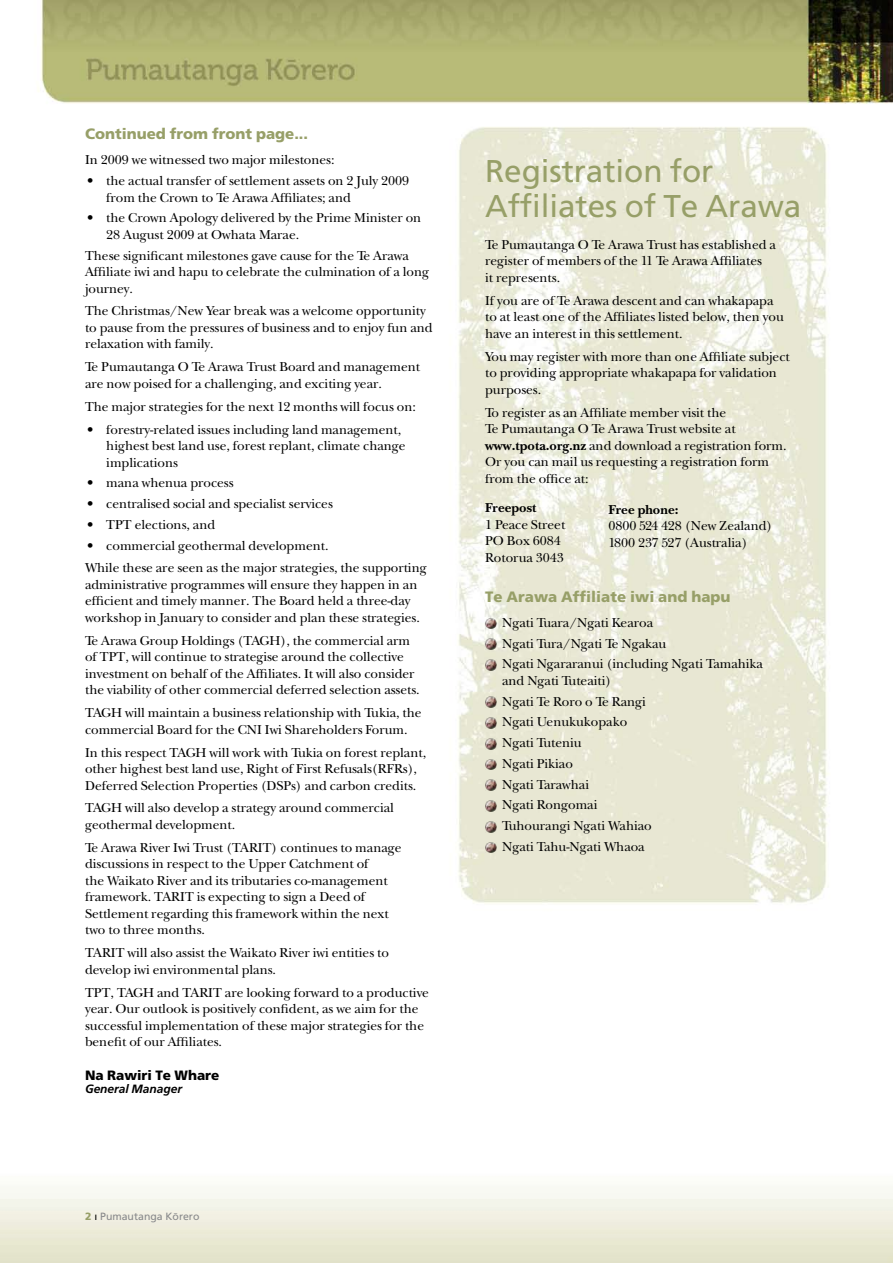
<style>
.page{position:relative;width:893px;height:1263px;background:#fff}
.page>*{position:absolute;margin:0;border:0;box-sizing:border-box;transform-origin:0 0}
.t1{font:31.5px/34.5px "Maori Frutiger";letter-spacing:-.005em;color:#979f68}
.t2{font:900 15px "Maori Frutiger";color:#979f68}
.t3{font:13.5px/16.5px "Maori New Baskerville";letter-spacing:-.005em;color:#000}
.t4{font:700 13.5px "Maori New Baskerville";letter-spacing:-.005em;color:#000}
.t5{font:900 13.5px "Maori Frutiger";letter-spacing:-.005em;color:#000}
.t6{font:italic 700 12px "Maori Frutiger";letter-spacing:-.005em;color:#000}
.t7{font:10.5px "Maori Frutiger";color:#87888a}
.s1{font-weight:900;color:#979f68}
.s2{color:#000}
.s3{font-weight:700}
</style>
<div class="page">
<img style="left:0;top:0;width:893px;height:1263px">
<svg style="left:485px;top:618px;width:11px;height:11px"></svg>
<svg style="left:485px;top:639px;width:11px;height:10px"></svg>
<svg style="left:485px;top:659px;width:11px;height:11px"></svg>
<svg style="left:485px;top:697px;width:11px;height:10px"></svg>
<svg style="left:485px;top:717px;width:11px;height:11px"></svg>
<svg style="left:485px;top:738px;width:11px;height:11px"></svg>
<svg style="left:485px;top:759px;width:11px;height:11px"></svg>
<svg style="left:485px;top:780px;width:11px;height:10px"></svg>
<svg style="left:485px;top:800px;width:11px;height:11px"></svg>
<svg style="left:485px;top:821px;width:11px;height:11px"></svg>
<svg style="left:485px;top:842px;width:11px;height:11px"></svg>
<p class="t2" style="left:85px;top:125px;width:225px">Continued from front page...</p>
<p class="t3" style="left:85px;top:152px;width:251px">In 2009 we witnessed two major milestones:</p>
<p class="t3" style="left:106px;top:172px;width:304px;text-indent:-19px">• the actual transfer of settlement assets on 2 July 2009 from the Crown to Te Arawa Affiliates; and</p>
<p class="t3" style="left:106px;top:210px;width:317px;text-indent:-19px">• the Crown Apology delivered by the Prime Minister on<br>28 August 2009 at Owhata Marae.</p>
<p class="t3" style="left:85px;top:247px;width:346px">These significant milestones gave cause for the Te Arawa<br>Affiliate iwi and hapu to celebrate the culmination of a long journey.</p>
<p class="t3" style="left:85px;top:303px;width:349px">The Christmas/New Year break was a welcome opportunity to pause from the pressures of business and to enjoy fun and relaxation with family.</p>
<p class="t3" style="left:85px;top:359px;width:337px">Te Pumautanga O Te Arawa Trust Board and management are now poised for a challenging, and exciting year.</p>
<p class="t3" style="left:85px;top:398px;width:332px">The major strategies for the next 12 months will focus on:</p>
<p class="t3" style="left:106px;top:421px;width:301px;text-indent:-19px">• forestry-related issues including land management, highest best land use, forest replant, climate change implications</p>
<p class="t3" style="left:87px;top:475px;width:148px">• mana whenua process</p>
<p class="t3" style="left:87px;top:495px;width:247px">• centralised social and specialist services</p>
<p class="t3" style="left:87px;top:516px;width:130px">• TPT elections, and</p>
<p class="t3" style="left:85px;top:534px;width:343px;line-height:23px">• commercial geothermal development.<br>While these are seen as the major strategies, the supporting</p>
<p class="t3" style="left:85px;top:576px;width:336px">administrative programmes will ensure they happen in an efficient and timely manner. The Board held a three-day workshop in January to consider and plan these strategies.</p>
<p class="t3" style="left:85px;top:632px;width:336px">Te Arawa Group Holdings (TAGH), the commercial arm of TPT, will continue to strategise around the collective investment on behalf of the Affiliates. It will also consider the viability of other commercial deferred selection assets.</p>
<p class="t3" style="left:85px;top:704px;width:338px">TAGH will maintain a business relationship with Tukia, the commercial Board for the CNI Iwi Shareholders Forum.</p>
<p class="t3" style="left:85px;top:744px;width:343px">In this respect TAGH will work with Tukia on forest replant, other highest best land use, Right of First Refusals(RFRs),<br>Deferred Selection Properties (DSPs) and carbon credits.</p>
<p class="t3" style="left:85px;top:800px;width:310px">TAGH will also develop a strategy around commercial geothermal development.</p>
<p class="t3" style="left:85px;top:839px;width:318px">Te Arawa River Iwi Trust (TARIT) continues to manage discussions in respect to the Upper Catchment of<br>the Waikato River and its tributaries co-management framework. TARIT is expecting to sign a Deed of Settlement regarding this framework within the next two to three months.</p>
<p class="t3" style="left:85px;top:944px;width:305px">TARIT will also assist the Waikato River iwi entities to develop iwi environmental plans.</p>
<p class="t3" style="left:85px;top:984px;width:345px">TPT, TAGH and TARIT are looking forward to a productive year. Our outlook is positively confident, as we aim for the successful implementation of these major strategies for the benefit of our Affiliates.</p>
<p class="t5" style="left:85px;top:1067px;width:136px">Na Rawiri Te Whare</p>
<p class="t6" style="left:85px;top:1082px;width:99px">General Manager</p>
<p class="t7" style="left:85px;top:1210px;width:116px"><span class="s1">2</span> <span class="s2">ı</span> Pumautanga Körero</p>
<h1 class="t1" style="left:485px;top:154px;width:318px">Registration for<br>Affiliates of Te Arawa</h1>
<p class="t3" style="left:485px;top:236px;width:292px">Te Pumautanga O Te Arawa Trust has established a register of members of the 11 Te Arawa Affiliates<br>it represents.</p>
<p class="t3" style="left:485px;top:292px;width:300px">If you are of Te Arawa descent and can whakapapa to at least one of the Affiliates listed below, then you have an interest in this settlement.</p>
<p class="t3" style="left:485px;top:348px;width:306px">You may register with more than one Affiliate subject to providing appropriate whakapapa for validation purposes.</p>
<p class="t3" style="left:485px;top:404px;width:303px">To register as an Affiliate member visit the<br>Te Pumautanga O Te Arawa Trust website at <span class="s3">www.tpota.org.nz</span> and download a registration form.<br>Or you can mail us requesting a registration form from the office at:</p>
<p class="t4" style="left:485px;top:500px;width:53px">Freepost</p>
<p class="t3" style="left:485px;top:516px;width:82px">1 Peace Street<br>PO Box 6084<br>Rotorua 3043</p>
<p class="t2" style="left:485px;top:587px;width:247px">Te Arawa Affiliate iwi and hapu</p>
<p class="t3" style="left:502px;top:612px;width:262px;line-height:20.7px">Ngati Tuara/Ngati Kearoa<br>Ngati Tura/Ngati Te Ngakau<br>Ngati Ngararanui (including Ngati Tamahika</p>
<p class="t3" style="left:502px;top:670px;width:151px;line-height:20.7px">and Ngati Tuteaiti)<br>Ngati Te Roro o Te Rangi<br>Ngati Uenukukopako<br>Ngati Tuteniu<br>Ngati Pikiao<br>Ngati Tarawhai<br>Ngati Rongomai<br>Tuhourangi Ngati Wahiao<br>Ngati Tahu-Ngati Whaoa</p>
<p class="t4" style="left:608px;top:501px;width:72px">Free phone:</p>
<p class="t3" style="left:608px;top:517px;width:165px">0800 524 428 (New Zealand)<br>1800 237 527 (Australia)</p>
</div>
